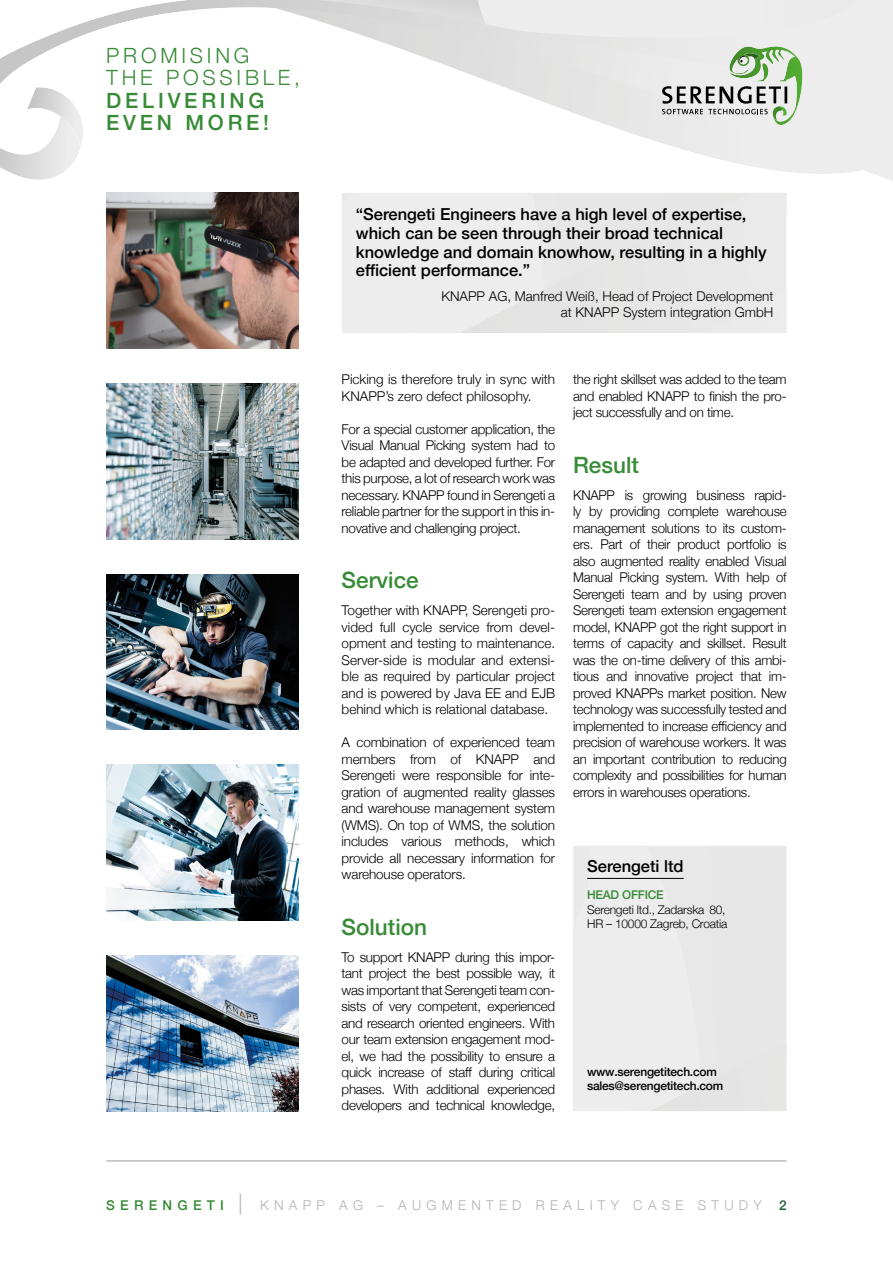
<style>
.page{position:relative;width:893px;height:1263px;background:#fff}
.page>*{position:absolute;margin:0;border:0;box-sizing:border-box;transform-origin:0 0}
.t1{font:500 22.5px "Helvetica Neue";color:#378b36}
.t2{font:300 21px/22.5px "Helvetica Neue";letter-spacing:.18em;color:#378b36}
.t3{font:500 21px/22.5px "Helvetica Neue";letter-spacing:.18em;color:#378b36}
.t4{font:500 16.5px/18.8px "Helvetica Neue";color:#000}
.t5{font:300 13.5px/16.5px "Helvetica Neue";letter-spacing:-.01em;color:#000;text-align:justify}
.t6{font:300 13.5px "Helvetica Neue";letter-spacing:.39em;color:#b2b2b2}
.t7{font:500 13.5px "Helvetica Neue";letter-spacing:.39em;color:#378b36}
.t8{font:500 13.5px "Helvetica Neue";color:#225d38}
.t9{font:300 12px/14.4px "Helvetica Neue";letter-spacing:-.02em;color:#000}
.t10{font:500 12px/14.4px "Helvetica Neue";letter-spacing:-.02em;color:#000}
.t11{font:500 12px "Helvetica Neue";letter-spacing:-.02em;color:#378b36}
.s1{font-weight:300;font-size:21px;color:#b2b2b2}
</style>
<div class="page">
<hr style="left:106px;top:1161px;width:681px;height:1px;background:#9d9d9c">
<svg style="left:0;top:0;width:893px;height:181px"></svg>
<svg style="left:250px;top:0;width:643px;height:128px"></svg>
<div style="left:342px;top:193px;width:118px;height:140px;background:#ededed"></div>
<div style="left:460px;top:193px;width:327px;height:140px;background:#e7e7e7"></div>
<div style="left:702px;top:292px;width:85px;height:41px;background:#eaeaea"></div>
<img style="left:106px;top:193px;width:192px;height:155px">
<img style="left:106px;top:383px;width:192px;height:156px">
<img style="left:106px;top:574px;width:192px;height:156px">
<img style="left:106px;top:765px;width:192px;height:155px">
<img style="left:106px;top:955px;width:192px;height:156px">
<div style="left:573px;top:846px;width:214px;height:265px;background:#e9e9e9"></div>
<hr style="left:587px;top:878px;width:97px;height:1px;background:#000">
<h2 class="t2" style="left:106px;top:45px;width:195px">PROMISING<br>THE POSSIBLE,</h2>
<h2 class="t3" style="left:106px;top:89px;width:164px">DELIVERING<br>EVEN MORE!</h2>
<p class="t4" style="left:356px;top:204px;width:412px">“Serengeti Engineers have a high level of expertise, which can be seen through their broad technical knowledge and domain knowhow, resulting in a highly efficient performance.”</p>
<p class="t5" style="left:441px;top:289px;width:333px;text-align:right">KNAPP AG, Manfred Weiß, Head of Project Development at KNAPP System integration GmbH</p>
<p class="t5" style="left:342px;top:372px;width:215px">Picking is therefore truly in sync with<br>KNAPP’s zero defect philosophy.</p>
<p class="t5" style="left:342px;top:422px;width:215px">For a special customer application, the Visual Manual Picking system had to be adapted and developed further. For this purpose, a lot of research work was necessary. KNAPP found in Serengeti a reliable partner for the support in this in&shy;novative and challenging project.</p>
<h1 class="t1" style="left:342px;top:562px;width:79px">Service</h1>
<p class="t5" style="left:342px;top:603px;width:215px">Together with KNAPP, Serengeti pro&shy;vided full cycle service from devel&shy;opment and testing to maintenance.<br>Server-side is modular and extensi&shy;ble as required by particular project and is powered by Java EE and EJB behind which is relational database.</p>
<p class="t5" style="left:342px;top:735px;width:215px">A combination of experienced team members from of KNAPP and Serengeti were responsible for inte&shy;gration of augmented reality glasses and warehouse management system (WMS). On top of WMS, the solution includes various methods, which provide all necessary information for warehouse operators.</p>
<h1 class="t1" style="left:342px;top:908px;width:87px">Solution</h1>
<p class="t5" style="left:342px;top:950px;width:215px">To support KNAPP during this impor&shy;tant project the best possible way, it was important that Serengeti team con&shy;sists of very competent, experienced and research oriented engineers. With our team extension engagement mod&shy;el, we had the possibility to ensure a quick increase of staff during critical phases. With additional experienced developers and technical knowledge,</p>
<p class="t5" style="left:573px;top:372px;width:215px">the right skillset was added to the team and enabled KNAPP to finish the pro&shy;ject successfully and on time.</p>
<h1 class="t1" style="left:573px;top:456px;width:67px">Result</h1>
<p class="t5" style="left:573px;top:488px;width:215px">KNAPP is growing business rapid&shy;ly by providing complete warehouse management solutions to its custom&shy;ers. Part of their product portfolio is also augmented reality enabled Visual Manual Picking system. With help of Serengeti team and by using proven Serengeti team extension engagement model, KNAPP got the right support in terms of capacity and skillset. Result was the on-time delivery of this ambi&shy;tious and innovative project that im&shy;proved KNAPPs market position. New technology was successfully tested and implemented to increase efficiency and precision of warehouse workers. It was an important contribution to reducing complexity and possibilities for human errors in warehouses operations.</p>
<p class="t4" style="left:587px;top:858px;width:98px">Serengeti ltd</p>
<p class="t11" style="left:587px;top:891px;width:78px">HEAD OFFICE</p>
<p class="t9" style="left:587px;top:903px;width:142px">Serengeti ltd., Zadarska 80,<br>HR – 10000 Zagreb, Croatia</p>
<p class="t10" style="left:587px;top:1063px;width:138px">www.serengetitech.com sales@serengetitech.com</p>
<p class="t7" style="left:106px;top:1198px;width:138px">SERENGETI <span class="s1">|</span></p>
<p class="t6" style="left:260px;top:1199px;width:503px">KNAPP AG – AUGMENTED REALITY CASE STUDY</p>
<p class="t8" style="left:779px;top:1200px;width:9px">2</p>
</div>
